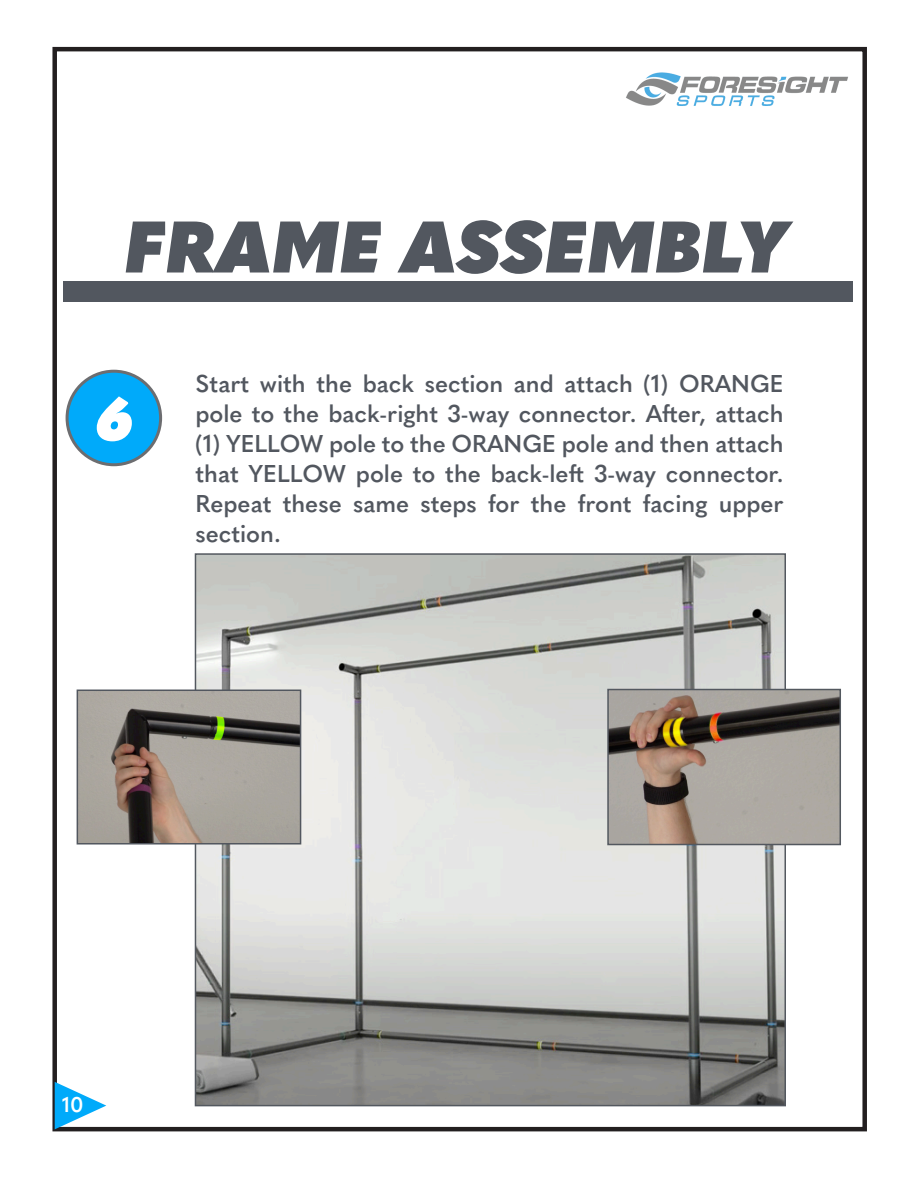
<style>
.page{position:relative;width:918px;height:1188px;background:#fff}
.page>*{position:absolute;margin:0;border:0;box-sizing:border-box;transform-origin:0 0}
.t1{font:italic 800 72px "Quasimoda";color:#52575f}
.t2{font:italic 800 57px "Quasimoda";color:#fff}
.t3{font:600 24px/30px "Quasimoda";color:#52575f;text-align:justify}
.t4{font:600 21px "Quasimoda";color:#fff}
</style>
<div class="page">
<div style="left:52px;top:47px;width:815px;height:1084px;border:4px solid #231f20"></div>
<div style="left:63px;top:281px;width:790px;height:21px;background:#52575f"></div>
<svg style="left:55px;top:1082px;width:51px;height:47px"></svg>
<div style="left:67px;top:371px;width:94px;height:94px;background:#00aafa;border-radius:50%"></div>
<div style="left:66px;top:370px;width:96px;height:96px;border:3px solid #6c6d70;border-radius:50%"></div>
<img style="left:626px;top:72px;width:222px;height:34px">
<img style="left:198px;top:556px;width:585px;height:547px">
<img style="left:80px;top:693px;width:218px;height:149px">
<div style="left:77px;top:690px;width:224px;height:155px;border:2px solid #52575f"></div>
<img style="left:610px;top:692px;width:228px;height:150px">
<div style="left:607px;top:689px;width:234px;height:156px;border:2px solid #53585f"></div>
<p class="t1" style="left:126px;top:190px;width:666px">FRAME ASSEMBLY</p>
<p class="t2" style="left:96px;top:375px;width:39px">6</p>
<p class="t3" style="left:195px;top:367px;width:590px">Start with the back section and attach (1) ORANGE pole to the back-right 3-way connector. After, attach (1) YELLOW pole to the ORANGE pole and then attach that YELLOW pole to the back-left 3-way connector.<br>Repeat these same steps for the front facing upper section.</p>
<p class="t4" style="left:62px;top:1089px;width:23px">10</p>
</div>
